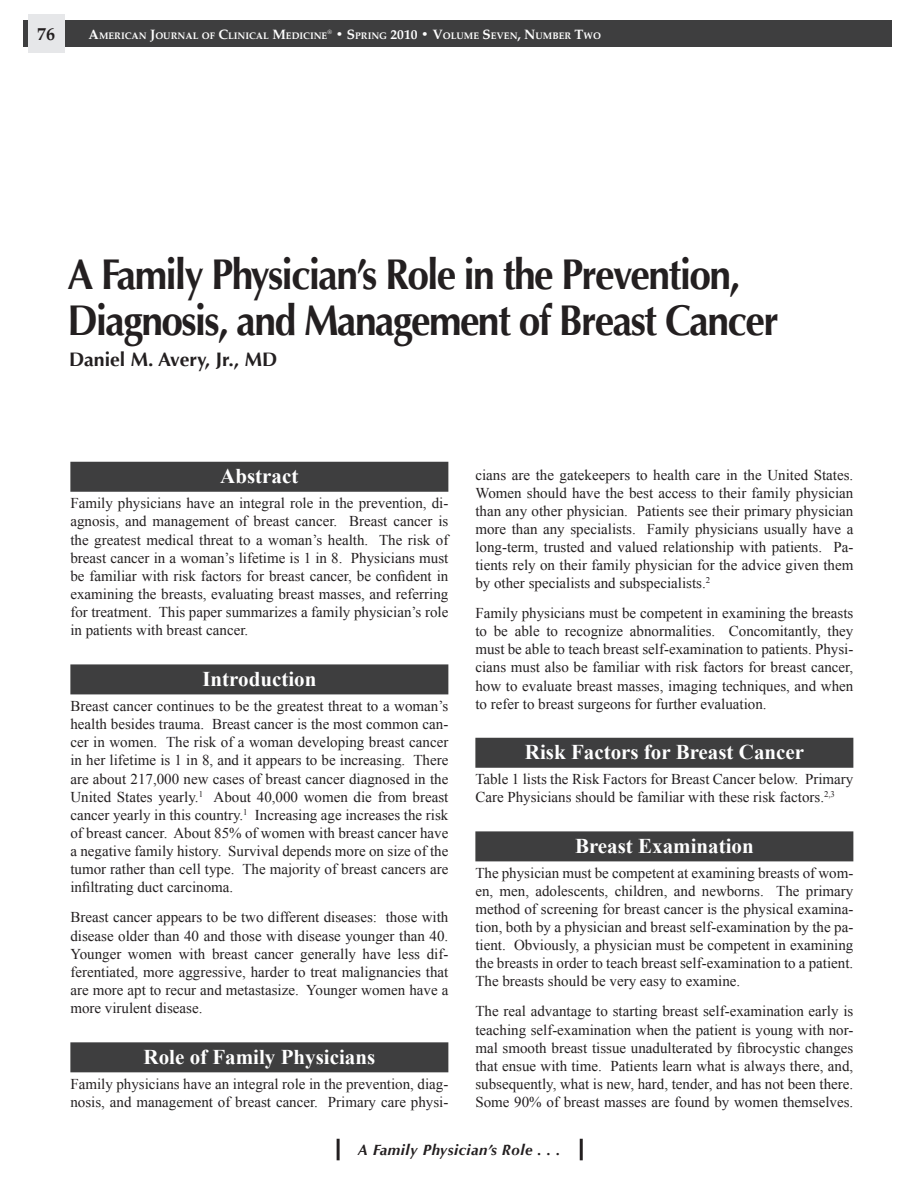
<style>
.page{position:relative;width:918px;height:1188px;background:#fff}
.page>*{position:absolute;margin:0;border:0;box-sizing:border-box;transform-origin:0 0}
.Headline{font:700 42.9px/46.8px "Optima";letter-spacing:-.04em;color:#231f20;scale:.91 1}
.Rev_Sub_Head{font:700 21px "Times New Roman";color:#fff}
.BYLINE{font:700 19.5px "Optima";color:#231f20}
.t1{font:700 18px "Palatino";color:#231f20}
.Body_Text{font:15px/18.1px "Times New Roman";color:#231f20;text-align:justify}
.t2{font:italic 700 15px "Optima";letter-spacing:.03em;color:#231f20}
.t3{font:700 9.45px "Palatino";color:#fff}
.t4{font:700 6.15px "Palatino";color:#fff}
.s1{font-size:13.5px}
</style>
<div class="page">
<div style="left:23px;top:20px;width:869px;height:27px;background:#3e3e3f"></div>
<div style="left:28px;top:14px;width:37px;height:39px;background:#e6e7e9"></div>
<hr style="left:337px;top:1139px;width:3px;height:21px;background:#231f20">
<hr style="left:580px;top:1139px;width:3px;height:21px;background:#231f20">
<div style="left:70px;top:462px;width:378px;height:30px;background:#3e3e3f"></div>
<div style="left:70px;top:664px;width:378px;height:30px;background:#3e3e3f"></div>
<div style="left:70px;top:1042px;width:378px;height:30px;background:#3e3e3f"></div>
<div style="left:475px;top:738px;width:378px;height:30px;background:#3e3e3f"></div>
<div style="left:475px;top:831px;width:378px;height:30px;background:#3e3e3f"></div>
<p class="t1" style="left:37px;top:19px;width:19px">76</p>
<p class="t3" style="left:335px;top:27px;width:267px"><span class="s1">• S</span>PRING <span class="s1">2010 • V</span>OLUME <span class="s1">S</span>EVEN<span class="s1">, N</span>UMBER <span class="s1">T</span>WO</p>
<p class="t3" style="left:89px;top:27px;width:240px"><span class="s1">A</span>MERICAN <span class="s1">J</span>OURNAL OF <span class="s1">C</span>LINICAL <span class="s1">M</span>EDICINE</p>
<p class="t4" style="left:327px;top:26px;width:6px">®</p>
<p class="Headline" style="left:67px;top:251px;width:783px">A Family Physician’s Role in the Prevention,<br>Diagnosis, and Management of Breast Cancer</p>
<p class="BYLINE" style="left:69px;top:348px;width:210px">Daniel M. Avery, Jr., MD</p>
<p class="Rev_Sub_Head" style="left:220px;top:462px;width:80px">Abstract</p>
<p class="Body_Text" style="left:70px;top:494px;width:380px">Family physicians have an integral role in the prevention, di&shy;agnosis, and management of breast cancer. Breast cancer is the greatest medical threat to a woman’s health. The risk of breast cancer in a woman’s lifetime is 1 in 8. Physicians must be familiar with risk factors for breast cancer, be confident in examining the breasts, evaluating breast masses, and referring for treatment. This paper summarizes a family physician’s role in patients with breast cancer.</p>
<p class="Rev_Sub_Head" style="left:202px;top:664px;width:115px">Introduction</p>
<p class="Body_Text" style="left:70px;top:697px;width:380px">Breast cancer continues to be the greatest threat to a woman’s health besides trauma. Breast cancer is the most common can&shy;cer in women. The risk of a woman developing breast cancer in her lifetime is 1 in 8, and it appears to be increasing. There are about 217,000 new cases of breast cancer diagnosed in the United States yearly.<sup>1</sup> About 40,000 women die from breast cancer yearly in this country.<sup>1</sup> Increasing age increases the risk of breast cancer. About 85% of women with breast cancer have a negative family history. Survival depends more on size of the tumor rather than cell type. The majority of breast cancers are infiltrating duct carcinoma.</p>
<p class="Body_Text" style="left:70px;top:908px;width:380px">Breast cancer appears to be two different diseases: those with disease older than 40 and those with disease younger than 40.<br>Younger women with breast cancer generally have less dif&shy;ferentiated, more aggressive, harder to treat malignancies that are more apt to recur and metastasize. Younger women have a more virulent disease.</p>
<p class="Rev_Sub_Head" style="left:144px;top:1042px;width:233px">Role of Family Physicians</p>
<p class="Body_Text" style="left:70px;top:1075px;width:379px">Family physicians have an integral role in the prevention, diag&shy;nosis, and management of breast cancer. Primary care physi-</p>
<p class="Body_Text" style="left:475px;top:465px;width:380px">cians are the gatekeepers to health care in the United States.<br>Women should have the best access to their family physician than any other physician. Patients see their primary physician more than any specialists. Family physicians usually have a long-term, trusted and valued relationship with patients. Pa&shy;tients rely on their family physician for the advice given them by other specialists and subspecialists.<sup>2</sup></p>
<p class="Body_Text" style="left:475px;top:604px;width:380px">Family physicians must be competent in examining the breasts to be able to recognize abnormalities. Concomitantly, they must be able to teach breast self-examination to patients. Physi&shy;cians must also be familiar with risk factors for breast cancer, how to evaluate breast masses, imaging techniques, and when to refer to breast surgeons for further evaluation.</p>
<p class="Rev_Sub_Head" style="left:525px;top:738px;width:281px">Risk Factors for Breast Cancer</p>
<p class="Body_Text" style="left:475px;top:770px;width:379px">Table 1 lists the Risk Factors for Breast Cancer below. Primary<br>Care Physicians should be familiar with these risk factors.<sup>2,3</sup></p>
<p class="Rev_Sub_Head" style="left:575px;top:831px;width:180px">Breast Examination</p>
<p class="Body_Text" style="left:475px;top:864px;width:380px">The physician must be competent at examining breasts of wom&shy;en, men, adolescents, children, and newborns. The primary method of screening for breast cancer is the physical examina&shy;tion, both by a physician and breast self-examination by the pa&shy;tient. Obviously, a physician must be competent in examining the breasts in order to teach breast self-examination to a patient.<br>The breasts should be very easy to examine.</p>
<p class="Body_Text" style="left:475px;top:1002px;width:380px">The real advantage to starting breast self-examination early is teaching self-examination when the patient is young with nor&shy;mal smooth breast tissue unadulterated by fibrocystic changes that ensue with time. Patients learn what is always there, and, subsequently, what is new, hard, tender, and has not been there.<br>Some 90% of breast masses are found by women themselves.</p>
<p class="t2" style="left:358px;top:1141px;width:204px">A Family Physician’s Role . . .</p>
</div>
